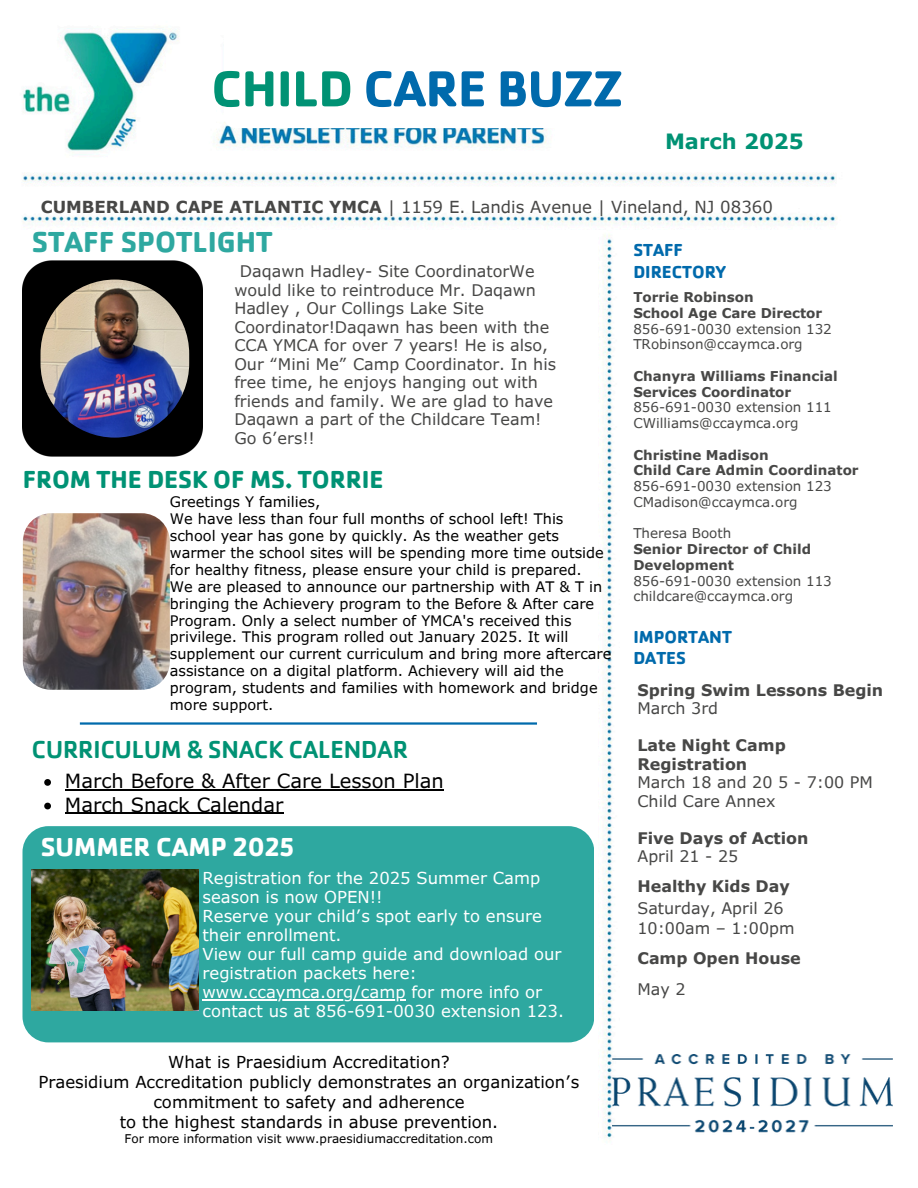
<style>
.page{position:relative;width:918px;height:1188px;background:#fff}
.page>*{position:absolute;margin:0;border:0;box-sizing:border-box;transform-origin:0 0}
.t1{font:700 52.5px "Cachet Pro";letter-spacing:-.01em;color:#006aac}
.t2{font:700 30px "Cachet Pro";color:#2ea8a0}
.t3{font:700 27px "Cachet Pro";color:#fff}
.t4{font:500 25.5px "Cachet Pro";color:#009274}
.t5{font:700 25.5px "Cachet Pro";color:#009274}
.t6{font:700 21px "Verdana Pro";color:#009274}
.t7{font:19.5px "Verdana Pro";color:#000}
.t8{font:700 18px/21.3px "Cachet Pro";color:#006aac}
.t9{font:16.5px/19.2px "Verdana Pro";color:#fff}
.t10{font:16.5px/20px "Verdana Pro";color:#000;text-align:center}
.t11{font:16.5px "Verdana Pro";color:#474746}
.t12{font:16.05px/18.6px "Verdana Pro";color:#474746}
.t13{font:700 15.9px/18.5px "Verdana Pro";color:#474746}
.t14{font:15.9px "Verdana Pro";color:#474746}
.t15{font:14.55px/16.8px "Verdana Pro";color:#000}
.t16{font:13.5px/15.8px "Verdana Pro";color:#474746}
.t17{font:700 13.5px/15.8px "Verdana Pro";color:#474746}
.t18{font:12px "Verdana Pro";color:#000}
.s1{color:#009274}
.s2{font-weight:700}
</style>
<div class="page">
<img style="left:22px;top:28px;width:829px;height:1111px">
<img style="left:22px;top:261px;width:180px;height:195px">
<div style="left:22px;top:826px;width:572px;height:216px;background:#2ea8a0;border-radius:26px"></div>
<svg style="left:224px;top:28px;width:627px;height:100px"></svg>
<hr style="left:80px;top:722px;width:457px;height:3px;background:#006aac">
<img style="left:32px;top:869px;width:166px;height:142px">
<img style="left:23px;top:513px;width:147px;height:177px;border-radius:28px">
<img style="left:41px;top:280px;width:148px;height:157px">
<img style="left:612px;top:1055px;width:281px;height:83px">
<hr style="left:202px;top:999px;width:204px;height:2px;background:#fff">
<svg style="left:44px;top:779px;width:7px;height:7px"></svg>
<hr style="left:65px;top:789px;width:379px;height:1px;background:#000">
<svg style="left:44px;top:803px;width:7px;height:6px"></svg>
<hr style="left:65px;top:813px;width:219px;height:1px;background:#000">
<h6 class="t1" style="left:211px;top:56px;width:413px"><span class="s1">CHILD</span> CARE BUZZ</h6>
<p class="t6" style="left:665px;top:127px;width:140px">March 2025</p>
<p class="t11" style="left:41px;top:196px;width:734px"><span class="s2">CUMBERLAND CAPE ATLANTIC YMCA</span> | 1159 E. Landis Avenue | Vineland, NJ 08360</p>
<p class="t8" style="left:633px;top:239px;width:94px">STAFF<br>DIRECTORY</p>
<p class="t2" style="left:32px;top:223px;width:242px">STAFF SPOTLIGHT</p>
<p class="t12" style="left:234px;top:261px;width:323px;text-indent:6px">Daqawn Hadley- Site CoordinatorWe would like to reintroduce Mr. Daqawn Hadley , Our Collings Lake Site Coordinator!Daqawn has been with the CCA YMCA for over 7 years! He is also, Our “Mini Me” Camp Coordinator. In his free time, he enjoys hanging out with friends and family. We are glad to have Daqawn a part of the Childcare Team!</p>
<h1 class="t12" style="left:234px;top:428px;width:82px">Go 6’ers!!</h1>
<p class="t17" style="left:633px;top:289px;width:122px">Torrie Robinson</p>
<p class="t17" style="left:633px;top:305px;width:190px">School Age Care Director</p>
<h3 class="t16" style="left:633px;top:320px;width:200px">856-691-0030 extension 132<br>TRobinson@ccaymca.org</h3>
<p class="t17" style="left:633px;top:368px;width:206px">Chanyra Williams Financial<br>Services Coordinator</p>
<p class="t16" style="left:633px;top:399px;width:200px">856-691-0030 extension 111</p>
<h3 class="t16" style="left:633px;top:415px;width:167px">CWilliams@ccaymca.org</h3>
<p class="t17" style="left:633px;top:446px;width:137px">Christine Madison</p>
<p class="t17" style="left:633px;top:462px;width:227px">Child Care Admin Coordinator</p>
<p class="t16" style="left:633px;top:478px;width:200px">856-691-0030 extension 123</p>
<p class="t16" style="left:633px;top:494px;width:166px">CMadison@ccaymca.org</p>
<h6 class="t16" style="left:633px;top:525px;width:99px">Theresa Booth</h6>
<p class="t17" style="left:633px;top:541px;width:179px">Senior Director of Child<br>Development</p>
<p class="t16" style="left:633px;top:572px;width:200px">856-691-0030 extension 113</p>
<p class="t16" style="left:633px;top:588px;width:161px">childcare@ccaymca.org</p>
<p class="t5" style="left:23px;top:463px;width:362px">FROM THE DESK OF MS. TORRIE</p>
<p class="t15" style="left:170px;top:493px;width:152px">Greetings Y families,</p>
<p class="t15" style="left:170px;top:510px;width:436px">We have less than four full months of school left! This school year has gone by quickly. As the weather gets warmer the school sites will be spending more time outside for healthy fitness, please ensure your child is prepared.</p>
<p class="t15" style="left:170px;top:578px;width:443px">We are pleased to announce our partnership with AT &amp; T in bringing the Achievery program to the Before &amp; After care Program. Only a select number of YMCA's received this privilege. This program rolled out January 2025. It will supplement our current curriculum and bring more aftercare assistance on a digital platform. Achievery will aid the program, students and families with homework and bridge more support.</p>
<p class="t8" style="left:633px;top:626px;width:100px">IMPORTANT<br>DATES</p>
<h4 class="t13" style="left:637px;top:680px;width:247px">Spring Swim Lessons Begin</h4>
<p class="t14" style="left:637px;top:699px;width:82px">March 3rd</p>
<h2 class="t13" style="left:637px;top:736px;width:150px">Late Night Camp<br>Registration</h2>
<p class="t14" style="left:637px;top:772px;width:237px">March 18 and 20 5 - 7:00 PM</p>
<p class="t14" style="left:637px;top:791px;width:139px">Child Care Annex</p>
<p class="t13" style="left:637px;top:828px;width:173px">Five Days of Action</p>
<p class="t14" style="left:637px;top:846px;width:102px">April 21 - 25</p>
<h3 class="t13" style="left:637px;top:876px;width:154px">Healthy Kids Day</h3>
<p class="t14" style="left:637px;top:898px;width:148px">Saturday, April 26</p>
<p class="t14" style="left:637px;top:918px;width:159px">10:00am – 1:00pm</p>
<p class="t13" style="left:637px;top:949px;width:165px">Camp Open House</p>
<p class="t14" style="left:637px;top:979px;width:50px">May 2</p>
<p class="t4" style="left:32px;top:733px;width:378px">CURRICULUM &amp; SNACK CALENDAR</p>
<p class="t7" style="left:65px;top:768px;width:380px">March Before &amp; After Care Lesson Plan</p>
<p class="t7" style="left:65px;top:792px;width:220px">March Snack Calendar</p>
<p class="t3" style="left:41px;top:830px;width:255px">SUMMER CAMP 2025</p>
<p class="t9" style="left:202px;top:867px;width:339px">Registration for the 2025 Summer Camp season is now OPEN!!</p>
<p class="t9" style="left:202px;top:906px;width:341px">Reserve your child’s spot early to ensure their enrollment.</p>
<p class="t9" style="left:202px;top:944px;width:361px">View our full camp guide and download our registration packets here:</p>
<p class="t9" style="left:202px;top:982px;width:363px">www.ccaymca.org/camp for more info or contact us at 856-691-0030 extension 123.</p>
<p class="t10" style="left:168px;top:1052px;width:283px">What is Praesidium Accreditation?</p>
<p class="t10" style="left:39px;top:1072px;width:543px">Praesidium Accreditation publicly demonstrates an organization’s commitment to safety and adherence</p>
<p class="t10" style="left:120px;top:1112px;width:380px">to the highest standards in abuse prevention.</p>
<p class="t18" style="left:125px;top:1131px;width:370px">For more information visit www.praesidiumaccreditation.com</p>
</div>
